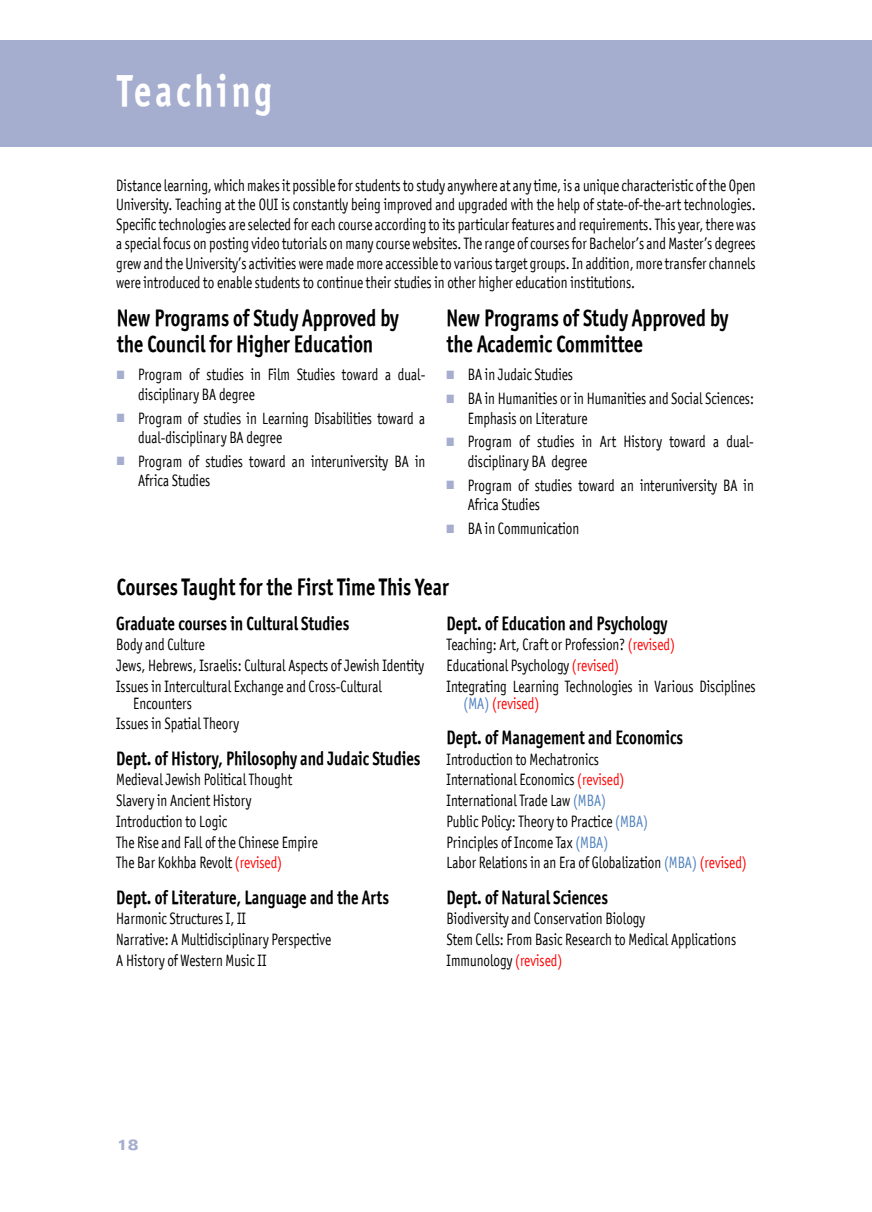
<style>
.page{position:relative;width:872px;height:1212px;background:#fff}
.page>*{position:absolute;margin:0;border:0;box-sizing:border-box;transform-origin:0 0}
.t1{font:45px "Officina Sans OSITCTT Bold";letter-spacing:.1em;color:#fff;scale:.8 1}
.t2{font:24px/25.5px "Officina Sans OSITCTT Bold";color:#000;scale:.8 1}
.t3{font:19.5px "Officina Sans OSITCTT Bold";color:#000;scale:.8 1}
.t4{font:700 19.5px "MF Narkis Tam";color:#a6aecf}
.t5{font:16.5px/20.7px "Officina San ITC";color:#000;scale:.8 1}
.t6{font:16.5px "Officina San ITC";color:#f00;scale:.8 1}
.s1{font-family:"Sucariot MF";font-weight:500;font-size:12px;color:#a6aecf}
.s2{color:#f00}
.s3{color:#4f81bd}
</style>
<div class="page">
<div style="left:0;top:41px;width:872px;height:106px;background:#a6aecf"></div>
<h1 class="t1" style="left:117px;top:63px;width:195px">Teaching</h1>
<p class="t5" style="left:116px;top:175px;width:801px;line-height:19.5px;text-align:justify">Distance learning, which makes it possible for students to study anywhere at any time, is a unique characteristic of the Open University. Teaching at the OUI is constantly being improved and upgraded with the help of state-of-the-art technologies.<br>Specific technologies are selected for each course according to its particular features and requirements. This year, there was a special focus on posting video tutorials on many course websites. The range of courses for Bachelor’s and Master’s degrees grew and the University’s activities were made more accessible to various target groups. In addition, more transfer channels were introduced to enable students to continue their studies in other higher education institutions.</p>
<h2 class="t2" style="left:117px;top:305px;width:354px">New Programs of Study Approved by the Council for Higher Education</h2>
<p class="t5" style="left:138px;top:365px;width:360px;line-height:19.5px;text-indent:-21px"><span class="s1">0</span> Program of studies in Film Studies toward a dual&shy;disciplinary BA degree</p>
<p class="t5" style="left:138px;top:408px;width:360px;line-height:19.5px;text-indent:-21px"><span class="s1">0</span> Program of studies in Learning Disabilities toward a dual-disciplinary BA degree</p>
<p class="t5" style="left:138px;top:452px;width:360px;line-height:19.5px;text-indent:-21px"><span class="s1">0</span> Program of studies toward an interuniversity BA in<br>Africa Studies</p>
<h2 class="t2" style="left:446px;top:305px;width:354px">New Programs of Study Approved by the Academic Committee</h2>
<p class="t5" style="left:446px;top:363px;width:385px;line-height:23.7px"><span class="s1">0</span> BA in Judaic Studies<br><span class="s1">0</span> BA in Humanities or in Humanities and Social Sciences:</p>
<p class="t5" style="left:446px;top:406px;width:386px;line-height:23.7px;text-indent:21px">Emphasis on Literature<br><span class="s1">0</span> Program of studies in Art History toward a dual-</p>
<p class="t5" style="left:446px;top:449px;width:385px;line-height:23.7px;text-indent:21px">disciplinary BA degree<br><span class="s1">0</span> Program of studies toward an interuniversity BA in</p>
<p class="t5" style="left:446px;top:493px;width:167px;line-height:23.7px;text-indent:21px">Africa Studies<br><span class="s1">0</span> BA in Communication</p>
<h2 class="t2" style="left:117px;top:574px;width:416px">Courses Taught for the First Time This Year</h2>
<p class="t3" style="left:116px;top:611px;width:293px">Graduate courses in Cultural Studies</p>
<p class="t5" style="left:116px;top:634px;width:386px">Body and Culture<br>Jews, Hebrews, Israelis: Cultural Aspects of Jewish Identity<br>Issues in Intercultural Exchange and Cross-Cultural</p>
<p class="t5" style="left:116px;top:692px;width:155px;text-indent:17px">Encounters<br>Issues in Spatial Theory</p>
<p class="t3" style="left:116px;top:746px;width:382px">Dept. of History, Philosophy and Judaic Studies</p>
<p class="t5" style="left:116px;top:769px;width:253px">Medieval Jewish Political Thought<br>Slavery in Ancient History<br>Introduction to Logic<br>The Rise and Fall of the Chinese Empire<br>The Bar Kokhba Revolt <span class="s2">(revised)</span></p>
<p class="t3" style="left:116px;top:885px;width:342px">Dept. of Literature, Language and the Arts</p>
<p class="t5" style="left:116px;top:908px;width:270px">Harmonic Structures I, II<br>Narrative: A Multidisciplinary Perspective<br>A History of Western Music II</p>
<p class="t3" style="left:446px;top:611px;width:277px">Dept. of Education and Psychology</p>
<p class="t5" style="left:446px;top:634px;width:388px">Teaching: Art, Craft or Profession? <span class="s2">(revised)<br></span>Educational Psychology <span class="s2">(revised)<br></span>Integrating Learning Technologies in Various Disciplines</p>
<p class="t6" style="left:463px;top:693px;width:96px"><span class="s3">(MA)</span> (revised)</p>
<p class="t3" style="left:446px;top:725px;width:297px">Dept. of Management and Economics</p>
<p class="t5" style="left:446px;top:748px;width:377px">Introduction to Mechatronics<br>International Economics <span class="s2">(revised)<br></span>International Trade Law <span class="s3">(MBA)<br></span>Public Policy: Theory to Practice <span class="s3">(MBA)<br></span>Principles of Income Tax <span class="s3">(MBA)<br></span>Labor Relations in an Era of Globalization <span class="s3">(MBA)</span> <span class="s2">(revised)</span></p>
<p class="t3" style="left:446px;top:885px;width:203px">Dept. of Natural Sciences</p>
<p class="t5" style="left:446px;top:908px;width:363px">Biodiversity and Conservation Biology<br>Stem Cells: From Basic Research to Medical Applications<br>Immunology <span class="s2">(revised)</span></p>
<p class="t4" style="left:117px;top:1133px;width:23px">18</p>
</div>
